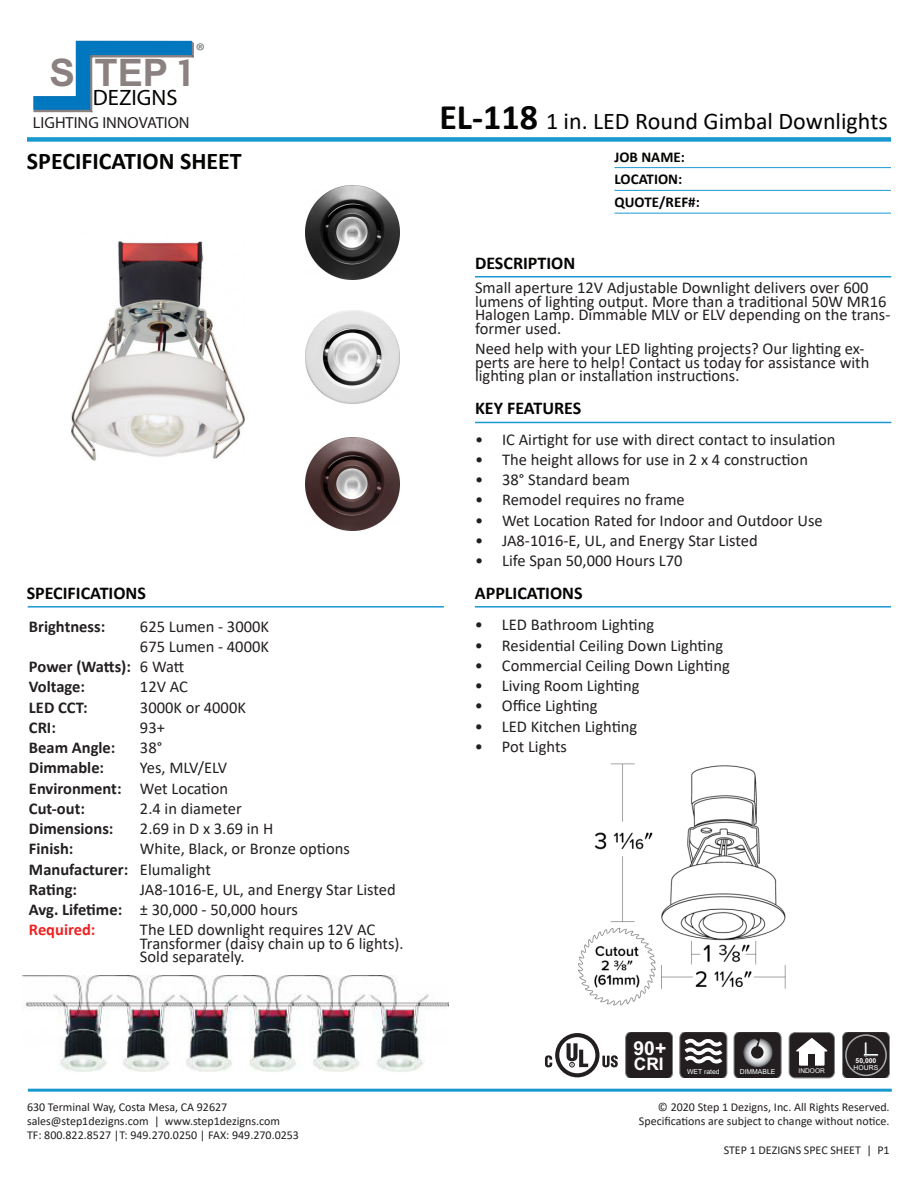
<style>
.page{position:relative;width:918px;height:1188px;background:#fff}
.page>*{position:absolute;margin:0;border:0;box-sizing:border-box;transform-origin:0 0}
.t1{font:700 37.95px "Arial";color:#8b8180}
.t2{font:24px "Calibri";color:#040503}
.t3{font:700 24px "Calibri";color:#040503}
.t4{font:22.35px "Avenir Next";color:#040503}
.t5{font:21.45px "Avenir Next";color:#6c6d70}
.t6{font:700 19.35px "Arial";color:#fff}
.t7{font:700 18px "Calibri";color:#040503}
.t8{font:700 17.4px "Arial";color:#fff}
.t9{font:16.5px/13.5px "Calibri";color:#231f20}
.t10{font:700 16.5px "Calibri";color:#231f20}
.t11{font:16.5px "Calibri";letter-spacing:-.035em;color:#231f20}
.t12{font:700 16.5px "Calibri";color:#ee2123}
.t13{font:16.05px "Avenir Next";color:#231f20}
.t14{font:700 15px "Calibri";color:#040503}
.t15{font:12px "Calibri";color:#231f20}
.t16{font:6.9px "Arial";color:#fff}
.t17{font:700 6.9px/7.2px "Arial";color:#fff}
.t18{font:6.6px "Arial";color:#fff}
.s1{font-family:"COUTURE"}
.s2{font-weight:400}
.s3{font-weight:700}
.s4{font-weight:700;font-size:36px}
</style>
<div class="page">
<svg style="left:680px;top:1033px;width:47px;height:45px"></svg>
<svg style="left:625px;top:1033px;width:48px;height:45px;background:#282526"></svg>
<svg style="left:842px;top:1033px;width:48px;height:45px;background:#393537"></svg>
<div style="left:789px;top:1033px;width:45px;height:45px;background:#231f20;border-radius:6px"></div>
<div style="left:789px;top:1032px;width:46px;height:46px;border:1px solid #808285;border-radius:6px"></div>
<svg style="left:796px;top:1038px;width:32px;height:13px"></svg>
<div style="left:799px;top:1051px;width:26px;height:15px;background:#fff"></div>
<div style="left:809px;top:1054px;width:6px;height:11px;background:#231f20"></div>
<svg style="left:734px;top:1033px;width:47px;height:45px;background:#494648"></svg>
<svg style="left:33px;top:41px;width:161px;height:72px"></svg>
<svg style="left:545px;top:1033px;width:73px;height:44px"></svg>
<img style="left:72px;top:241px;width:172px;height:220px">
<img style="left:306px;top:310px;width:93px;height:94px">
<img style="left:306px;top:186px;width:93px;height:93px">
<img style="left:306px;top:437px;width:93px;height:94px">
<hr style="left:28px;top:1089px;width:864px;height:3px;background:#1999d0">
<div style="left:27px;top:137px;width:864px;height:5px;background:#1999d0"></div>
<hr style="left:28px;top:606px;width:416px;height:2px;background:#1999d0">
<hr style="left:615px;top:167px;width:276px;height:1px;background:#1c99d0">
<hr style="left:615px;top:190px;width:276px;height:1px;background:#1c99d0">
<hr style="left:615px;top:213px;width:276px;height:1px;background:#1c99d0">
<hr style="left:475px;top:606px;width:416px;height:2px;background:#1999d0">
<hr style="left:475px;top:422px;width:416px;height:1px;background:#1999d0">
<hr style="left:475px;top:276px;width:416px;height:2px;background:#1999d0">
<img style="left:578px;top:763px;width:208px;height:243px">
<img style="left:23px;top:975px;width:426px;height:97px">
<p class="t1" style="left:50px;top:46px;width:142px">S TEP <span class="s1">1</span></p>
<p class="t4" style="left:93px;top:84px;width:86px">DEZIGNS</p>
<p class="t13" style="left:33px;top:113px;width:158px">LIGHTING INNOVATION</p>
<p class="t5" style="left:196px;top:38px;width:11px">®</p>
<p class="t3" style="left:27px;top:144px;width:216px">SPECIFICATION SHEET</p>
<p class="t7" style="left:27px;top:580px;width:121px">SPECIFICATIONS</p>
<p class="t10" style="left:29px;top:614px;width:78px">Brightness:</p>
<p class="t9" style="left:140px;top:619px;width:131px">625 Lumen - 3000K</p>
<p class="t9" style="left:140px;top:639px;width:131px">675 Lumen - 4000K</p>
<p class="t10" style="left:29px;top:655px;width:157px">Power (Watts): <span class="s2">6 Watt</span></p>
<p class="t10" style="left:29px;top:675px;width:58px">Voltage:</p>
<p class="t9" style="left:140px;top:680px;width:50px">12V AC</p>
<p class="t10" style="left:29px;top:695px;width:60px">LED CCT:</p>
<p class="t9" style="left:140px;top:700px;width:107px">3000K or 4000K</p>
<p class="t10" style="left:29px;top:716px;width:28px">CRI:</p>
<p class="t9" style="left:140px;top:720px;width:26px">93+</p>
<p class="t10" style="left:29px;top:736px;width:88px">Beam Angle:</p>
<p class="t9" style="left:140px;top:740px;width:24px">38°</p>
<p class="t10" style="left:29px;top:756px;width:77px">Dimmable:</p>
<p class="t11" style="left:140px;top:756px;width:89px">Yes, MLV/ELV</p>
<p class="t10" style="left:29px;top:776px;width:201px">Environment: <span class="s2">Wet Location</span></p>
<p class="t10" style="left:29px;top:797px;width:57px">Cut-out:</p>
<p class="t9" style="left:140px;top:801px;width:103px">2.4 in diameter</p>
<p class="t10" style="left:29px;top:817px;width:86px">Dimensions:</p>
<p class="t9" style="left:140px;top:821px;width:135px">2.69 in D x 3.69 in H</p>
<p class="t10" style="left:29px;top:837px;width:46px">Finish:</p>
<p class="t9" style="left:140px;top:842px;width:211px">White, Black, or Bronze options</p>
<p class="t10" style="left:29px;top:857px;width:183px">Manufacturer: <span class="s2">Elumalight</span></p>
<p class="t10" style="left:29px;top:878px;width:50px">Rating:</p>
<p class="t9" style="left:140px;top:882px;width:257px">JA8-1016-E, UL, and Energy Star Listed</p>
<p class="t9" style="left:29px;top:902px;width:271px"><span class="s3">Avg. Lifetime:</span> ± 30,000 - 50,000 hours</p>
<p class="t12" style="left:29px;top:918px;width:68px">Required:</p>
<p class="t9" style="left:140px;top:923px;width:265px">The LED downlight requires 12V AC<br>Transformer (daisy chain up to 6 lights).<br>Sold separately.</p>
<p class="t15" style="left:27px;top:1098px;width:202px">630 Terminal Way, Costa Mesa, CA 92627</p>
<p class="t15" style="left:27px;top:1113px;width:255px">sales@step1dezigns.com | www.step1dezigns.com</p>
<p class="t15" style="left:27px;top:1127px;width:274px">TF: 800.822.8527 |T: 949.270.0250 | FAX: 949.270.0253</p>
<p class="t2" style="left:439px;top:105px;width:450px"><span class="s4">EL-118</span> 1 in. LED Round Gimbal Downlights</p>
<p class="t7" style="left:475px;top:250px;width:102px">DESCRIPTION</p>
<p class="t14" style="left:615px;top:146px;width:72px">JOB NAME:</p>
<p class="t14" style="left:615px;top:169px;width:69px">LOCATION:</p>
<p class="t14" style="left:615px;top:192px;width:87px">QUOTE/REF#:</p>
<p class="t9" style="left:475px;top:281px;width:417px">Small aperture 12V Adjustable Downlight delivers over 600 lumens of lighting output. More than a traditional 50W MR16<br>Halogen Lamp. Dimmable MLV or ELV depending on the trans&shy;former used.</p>
<p class="t9" style="left:475px;top:342px;width:396px">Need help with your LED lighting projects? Our lighting ex&shy;perts are here to help! Contact us today for assistance with lighting plan or installation instructions.</p>
<p class="t7" style="left:475px;top:396px;width:108px">KEY FEATURES</p>
<p class="t9" style="left:475px;top:432px;width:362px">• IC Airtight for use with direct contact to insulation</p>
<p class="t9" style="left:475px;top:452px;width:334px">• The height allows for use in 2 x 4 construction</p>
<p class="t9" style="left:475px;top:472px;width:156px">• 38° Standard beam</p>
<p class="t9" style="left:475px;top:493px;width:211px">• Remodel requires no frame</p>
<p class="t9" style="left:475px;top:513px;width:349px">• Wet Location Rated for Indoor and Outdoor Use</p>
<p class="t9" style="left:475px;top:533px;width:284px">• JA8-1016-E, UL, and Energy Star Listed</p>
<p class="t9" style="left:475px;top:553px;width:209px">• Life Span 50,000 Hours L70</p>
<p class="t7" style="left:475px;top:580px;width:109px">APPLICATIONS</p>
<p class="t9" style="left:475px;top:618px;width:181px">• LED Bathroom Lighting</p>
<p class="t9" style="left:475px;top:638px;width:250px">• Residential Ceiling Down Lighting</p>
<p class="t9" style="left:475px;top:658px;width:256px">• Commercial Ceiling Down Lighting</p>
<p class="t9" style="left:475px;top:678px;width:166px">• Living Room Lighting</p>
<p class="t9" style="left:475px;top:699px;width:124px">• Office Lighting</p>
<p class="t9" style="left:475px;top:719px;width:164px">• LED Kitchen Lighting</p>
<p class="t9" style="left:475px;top:739px;width:94px">• Pot Lights</p>
<p class="t6" style="left:634px;top:1034px;width:34px">90+</p>
<p class="t8" style="left:634px;top:1052px;width:31px">CRI</p>
<p class="t17" style="left:854px;top:1057px;width:26px">50,000<br><span class="s2">HOURS</span></p>
<p class="t16" style="left:740px;top:1067px;width:37px">DIMMABLE</p>
<p class="t18" style="left:799px;top:1066px;width:28px">INDOOR</p>
<p class="t16" style="left:687px;top:1067px;width:34px">WET rated</p>
<p class="t15" style="left:658px;top:1098px;width:233px">© 2020 Step 1 Dezigns, Inc. All Rights Reserved.</p>
<p class="t15" style="left:639px;top:1113px;width:252px">Specifications are subject to change without notice.</p>
<p class="t15" style="left:724px;top:1141px;width:167px">STEP 1 DEZIGNS SPEC SHEET | P1</p>
</div>
